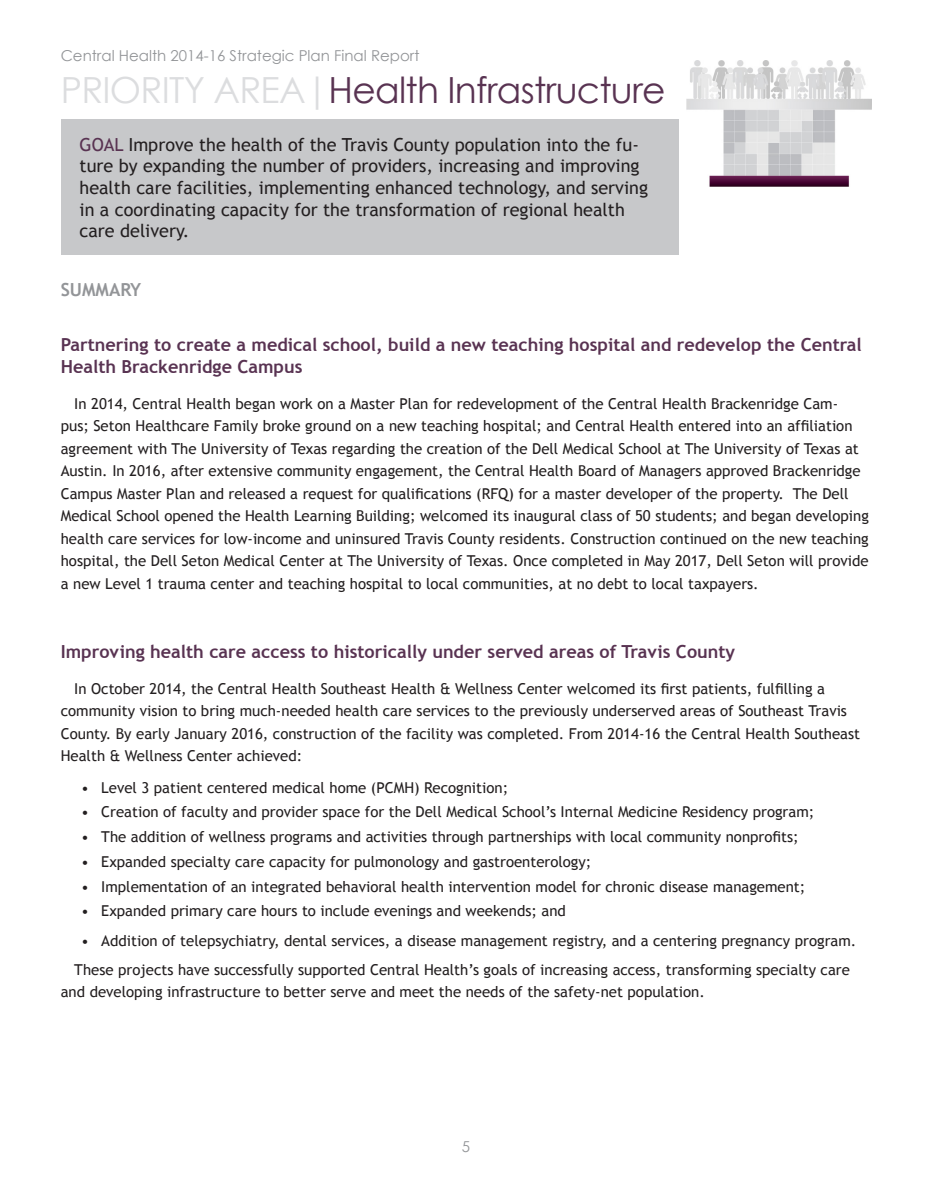
<style>
.page{position:relative;width:932px;height:1202px;background:#fff}
.page>*{position:absolute;margin:0;border:0;box-sizing:border-box;transform-origin:0 0}
.t1{font:36px "Century Gothic";letter-spacing:-.02em;color:#593352}
.t2{font:18px/21.6px "Trebuchet MS";color:#231f20}
.t3{font:700 18px/21.6px "Trebuchet MS";color:#593352}
.t4{font:700 18px "Trebuchet MS";color:#939598}
.t5{font:15px/22.5px "Trebuchet MS";color:#231f20}
.t6{font:15px "Century Gothic";color:#939598}
.s1{color:#dcdddf}
.s2{color:#593352}
</style>
<div class="page">
<img style="left:686px;top:61px;width:185px;height:125px">
<div style="left:62px;top:120px;width:617px;height:135px;background:#c7c8ca"></div>
<p class="t6" style="left:61px;top:45px;width:360px">Central Health 2014-16 Strategic Plan Final Report</p>
<p class="t1" style="left:61px;top:65px;width:606px"><span class="s1">PRIORITY AREA|</span>Health Infrastructure</p>
<p class="t2" style="left:80px;top:134px;width:570px"><span class="s2">GOAL</span> Improve the health of the Travis County population into the fu&shy;ture by expanding the number of providers, increasing and improving health care facilities, implementing enhanced technology, and serving in a coordinating capacity for the transformation of regional health care delivery.</p>
<p class="t4" style="left:61px;top:278px;width:82px">SUMMARY</p>
<p class="t3" style="left:61px;top:334px;width:802px">Partnering to create a medical school, build a new teaching hospital and redevelop the Central<br>Health Brackenridge Campus</p>
<p class="t5" style="left:61px;top:392px;width:809px;text-indent:14px">In 2014, Central Health began work on a Master Plan for redevelopment of the Central Health Brackenridge Cam&shy;pus; Seton Healthcare Family broke ground on a new teaching hospital; and Central Health entered into an affiliation agreement with The University of Texas regarding the creation of the Dell Medical School at The University of Texas at Austin. In 2016, after extensive community engagement, the Central Health Board of Managers approved Brackenridge Campus Master Plan and released a request for qualifications (RFQ) for a master developer of the property. The Dell Medical School opened the Health Learning Building; welcomed its inaugural class of 50 students; and began developing health care services for low-income and uninsured Travis County residents. Construction continued on the new teaching hospital, the Dell Seton Medical Center at The University of Texas. Once completed in May 2017, Dell Seton will provide a new Level 1 trauma center and teaching hospital to local communities, at no debt to local taxpayers.</p>
<p class="t3" style="left:61px;top:640px;width:676px">Improving health care access to historically under served areas of Travis County</p>
<p class="t5" style="left:61px;top:677px;width:801px;text-indent:14px">In October 2014, the Central Health Southeast Health &amp; Wellness Center welcomed its first patients, fulfilling a community vision to bring much-needed health care services to the previously underserved areas of Southeast Travis County. By early January 2016, construction of the facility was completed. From 2014-16 the Central Health Southeast Health &amp; Wellness Center achieved:</p>
<p class="t5" style="left:81px;top:776px;width:428px">• Level 3 patient centered medical home (PCMH) Recognition;</p>
<p class="t5" style="left:81px;top:801px;width:734px">• Creation of faculty and provider space for the Dell Medical School’s Internal Medicine Residency program;</p>
<p class="t5" style="left:81px;top:825px;width:719px">• The addition of wellness programs and activities through partnerships with local community nonprofits;</p>
<p class="t5" style="left:81px;top:850px;width:512px">• Expanded specialty care capacity for pulmonology and gastroenterology;</p>
<p class="t5" style="left:81px;top:875px;width:725px">• Implementation of an integrated behavioral health intervention model for chronic disease management;</p>
<p class="t5" style="left:81px;top:900px;width:486px">• Expanded primary care hours to include evenings and weekends; and</p>
<p class="t5" style="left:81px;top:929px;width:776px">• Addition of telepsychiatry, dental services, a disease management registry, and a centering pregnancy program.</p>
<p class="t5" style="left:61px;top:958px;width:790px;text-indent:14px">These projects have successfully supported Central Health’s goals of increasing access, transforming specialty care and developing infrastructure to better serve and meet the needs of the safety-net population.</p>
<p class="t6" style="left:462px;top:1136px;width:10px">5</p>
</div>
